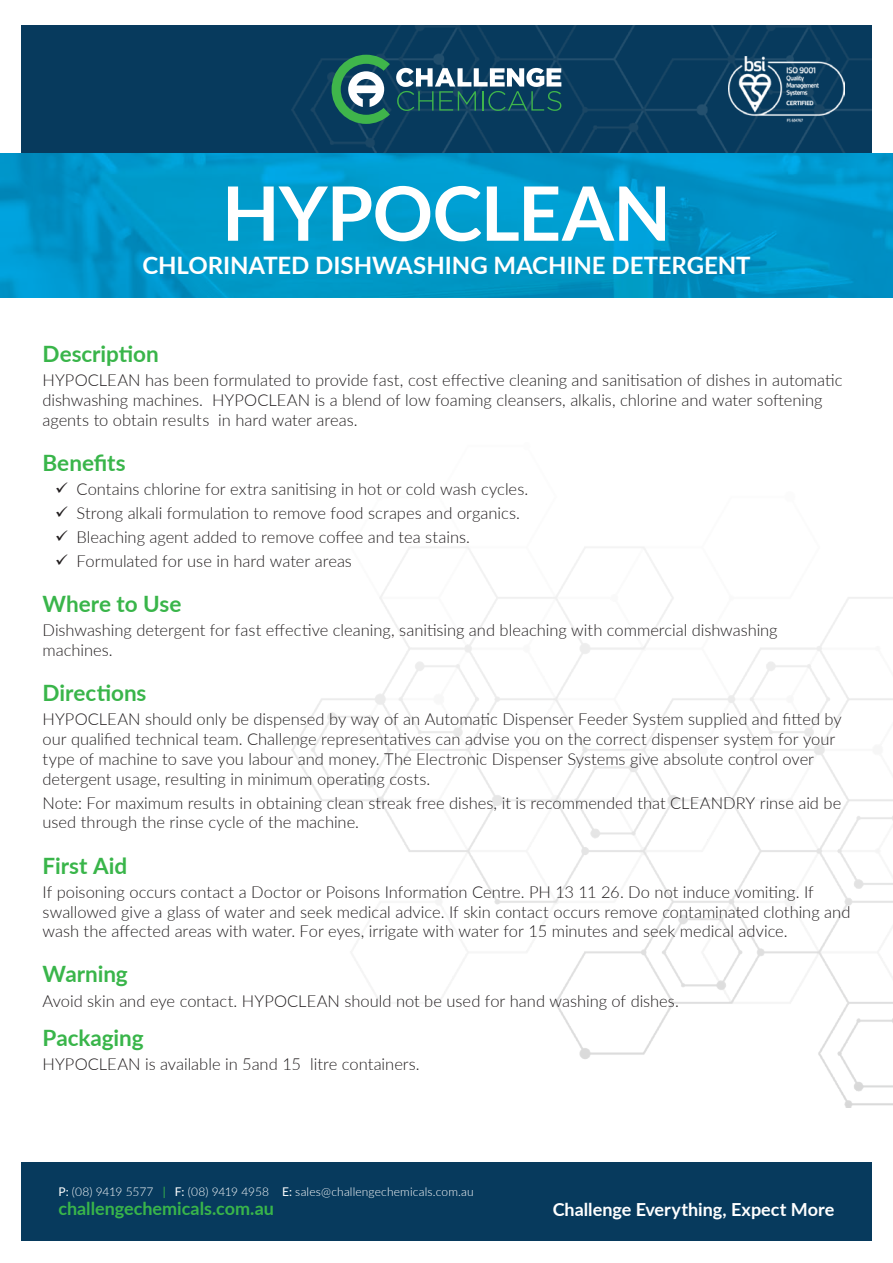
<style>
.page{position:relative;width:893px;height:1263px;background:#fff}
.page>*{position:absolute;margin:0;border:0;box-sizing:border-box;transform-origin:0 0}
.t1{font:700 75px "Lato";letter-spacing:-.01em;color:#fff}
.t2{font:700 24px "Lato";color:#fff}
.t3{font:700 22.5px "Lato";color:#39b54a}
.t4{font:700 18px "Lato";color:#fff}
.t5{font:700 18px "Lato";color:#39b54a}
.t6{font:300 16.5px/19.8px "Lato";color:#231f20}
.t7{font:300 12px "Lato";letter-spacing:.01em;color:#fff}
.s1{font-weight:400}
.s2{font-weight:400;color:#39b54a}
</style>
<div class="page">
<img style="left:292px;top:547px;width:601px;height:560px">
<div style="left:21px;top:1162px;width:851px;height:78px;background:#073a5d"></div>
<div style="left:21px;top:26px;width:851px;height:127px;background:#073a5d"></div>
<img style="left:292px;top:26px;width:580px;height:127px">
<svg style="left:332px;top:55px;width:58px;height:69px"></svg>
<svg style="left:396px;top:68px;width:165px;height:43px"></svg>
<img style="left:728px;top:56px;width:117px;height:67px">
<img style="left:0;top:153px;width:893px;height:145px">
<h1 class="t1" style="left:222px;top:158px;width:451px">HYPOCLEAN</h1>
<h2 class="t2" style="left:142px;top:248px;width:610px">CHLORINATED DISHWASHING MACHINE DETERGENT</h2>
<h3 class="t3" style="left:43px;top:337px;width:118px">Description</h3>
<p class="t6" style="left:43px;top:370px;width:801px">HYPOCLEAN has been formulated to provide fast, cost effective cleaning and sanitisation of dishes in automatic dishwashing machines. HYPOCLEAN is a blend of low foaming cleansers, alkalis, chlorine and water softening agents to obtain results in hard water areas.</p>
<h3 class="t3" style="left:43px;top:446px;width:85px">Benefits</h3>
<p class="t6" style="left:76px;top:476px;width:453px;line-height:24px">Contains chlorine for extra sanitising in hot or cold wash cycles.<br>Strong alkali formulation to remove food scrapes and organics.<br>Bleaching agent added to remove coffee and tea stains.<br>Formulated for use in hard water areas</p>
<h3 class="t3" style="left:43px;top:587px;width:140px">Where to Use</h3>
<p class="t6" style="left:43px;top:620px;width:737px">Dishwashing detergent for fast effective cleaning, sanitising and bleaching with commercial dishwashing machines.</p>
<h3 class="t3" style="left:43px;top:676px;width:106px">Directions</h3>
<p class="t6" style="left:43px;top:709px;width:801px">HYPOCLEAN should only be dispensed by way of an Automatic Dispenser Feeder System supplied and fitted by our qualified technical team. Challenge representatives can advise you on the correct dispenser system for your type of machine to save you labour and money. The Electronic Dispenser Systems give absolute control over detergent usage, resulting in minimum operating costs.</p>
<p class="t6" style="left:43px;top:792px;width:800px">Note: For maximum results in obtaining clean streak free dishes, it is recommended that CLEANDRY rinse aid be used through the rinse cycle of the machine.</p>
<h3 class="t3" style="left:43px;top:849px;width:86px">First Aid</h3>
<p class="t6" style="left:43px;top:881px;width:809px">If poisoning occurs contact a Doctor or Poisons Information Centre. PH 13 11 26. Do not induce vomiting. If swallowed give a glass of water and seek medical advice. If skin contact occurs remove contaminated clothing and wash the affected areas with water. For eyes, irrigate with water for 15 minutes and seek medical advice.</p>
<h3 class="t3" style="left:43px;top:958px;width:87px">Warning</h3>
<p class="t6" style="left:43px;top:990px;width:638px">Avoid skin and eye contact. HYPOCLEAN should not be used for hand washing of dishes.</p>
<h3 class="t3" style="left:43px;top:1021px;width:103px">Packaging</h3>
<p class="t6" style="left:43px;top:1054px;width:379px">HYPOCLEAN is available in 5and 15 litre containers.</p>
<p class="t7" style="left:58px;top:1183px;width:417px"><span class="s1">P:</span> (08) 9419 5577 <span class="s2">|</span> <span class="s1">F:</span> (08) 9419 4958 <span class="s1">E:</span> sales@challengechemicals.com.au</p>
<p class="t5" style="left:58px;top:1195px;width:217px">challengechemicals.com.au</p>
<p class="t4" style="left:553px;top:1196px;width:283px">Challenge Everything, Expect More</p>
</div>
